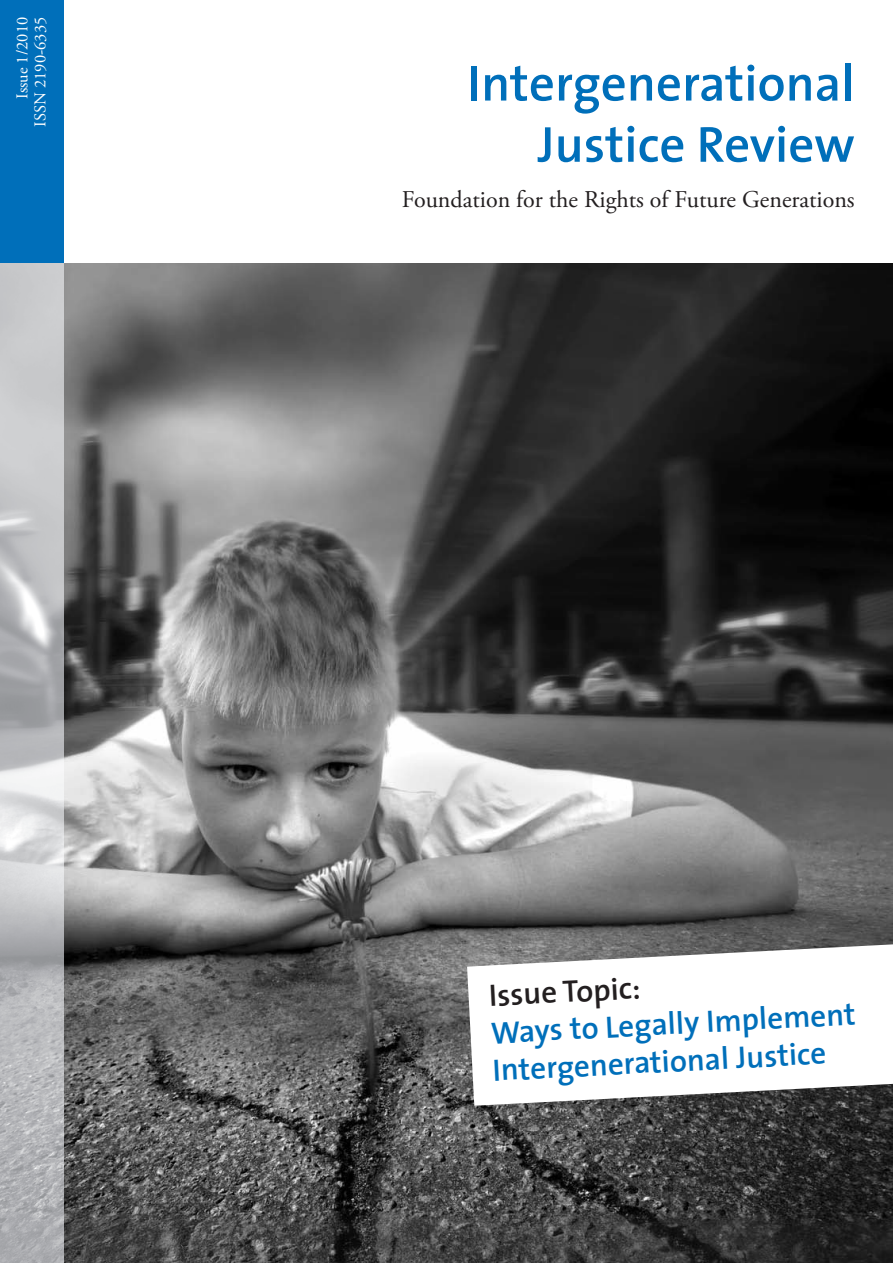
<style>
.page{position:relative;width:893px;height:1263px;background:#fff}
.page>*{position:absolute;margin:0;border:0;box-sizing:border-box;transform-origin:0 0}
.t1{font:600 51px/61.2px "The Sans";color:#006fba;text-align:right}
.t2{font:600 31.2px/37.3px "The Sans";color:#006fba}
.t3{font:600 31.2px "The Sans";color:#231f20}
.t4{font:24px "Adobe Garamond Pro";color:#231f20}
.t5{font:16.5px/18px "Adobe Garamond Pro";color:#fff;text-align:right}
</style>
<div class="page">
<div style="left:0;top:0;width:64px;height:266px;background:#006fba"></div>
<img style="left:64px;top:264px;width:829px;height:999px">
<img style="left:0;top:264px;width:64px;height:999px">
<svg style="left:467px;top:942px;width:426px;height:164px"></svg>
<p class="t5" style="left:15px;top:127px;width:112px;rotate:-90deg">Issue 1/2010<br>ISSN 2190-6335</p>
<h1 class="t1" style="left:468px;top:58px;width:389px">Intergenerational<br>Justice Review</h1>
<p class="t4" style="left:402px;top:190px;width:454px">Foundation for the Rights of Future Generations</p>
<p class="t3" style="left:488px;top:983px;width:153px;rotate:-3deg">Issue Topic:</p>
<p class="t2" style="left:490px;top:1017px;width:367px;rotate:-3deg">Ways to Legally Implement<br>Intergenerational Justice</p>
</div>
